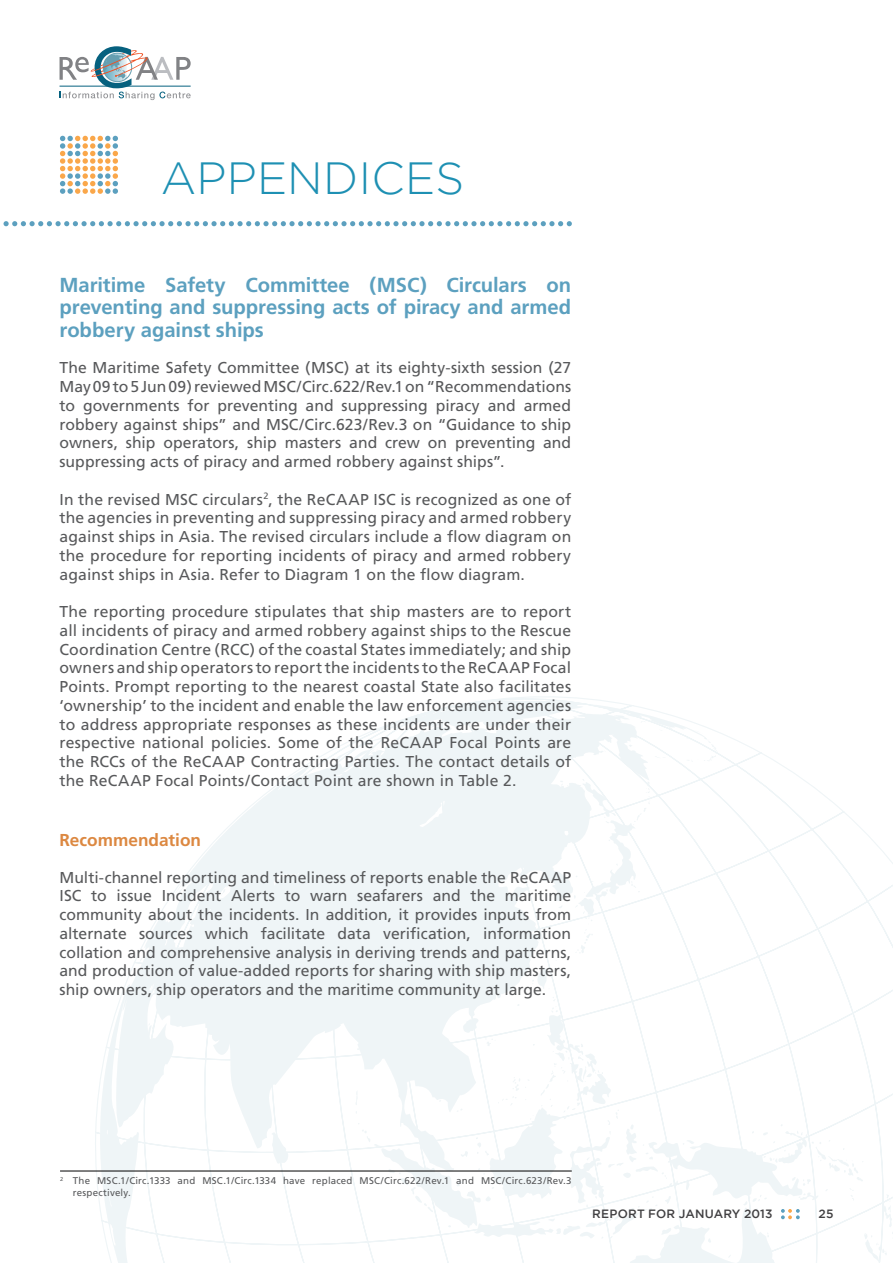
<style>
.page{position:relative;width:893px;height:1263px;background:#fff}
.page>*{position:absolute;margin:0;border:0;box-sizing:border-box;transform-origin:0 0}
.t1{font:300 45px "Gotham";letter-spacing:.005em;color:#1e90b3}
.t2{font:700 20.25px/22.5px "Frutiger";color:#5ca0bf;text-align:justify}
.t3{font:700 17.25px "Frutiger";color:#dc8841}
.t4{font:15.75px/18.8px "Frutiger";letter-spacing:.005em;color:#58595b;text-align:justify}
.t5{font:500 12px "Gotham";letter-spacing:.015em;color:#414042}
.t6{font:9.75px/12px "Frutiger";letter-spacing:.02em;color:#58595b}
</style>
<div class="page">
<svg style="left:95px;top:696px;width:798px;height:567px"></svg>
<svg style="left:781px;top:1209px;width:19px;height:10px"></svg>
<svg style="left:4px;top:221px;width:568px;height:5px"></svg>
<svg style="left:60px;top:46px;width:131px;height:54px"></svg>
<svg style="left:60px;top:136px;width:58px;height:58px"></svg>
<hr style="left:60px;top:1170px;width:512px;height:1px;background:#000">
<h1 class="t1" style="left:161px;top:153px;width:305px">APPEND ICES</h1>
<p class="t2" style="left:60px;top:273px;width:513px">Maritime Safety Committee (MSC) Circulars on preventing and suppressing acts of piracy and armed robbery against ships</p>
<p class="t4" style="left:60px;top:359px;width:513px">The Maritime Safety Committee (MSC) at its eighty-sixth session (27<br>May 09 to 5 Jun 09) reviewed MSC/Circ.622/Rev.1 on “Recommendations to governments for preventing and suppressing piracy and armed robbery against ships” and MSC/Circ.623/Rev.3 on “Guidance to ship owners, ship operators, ship masters and crew on preventing and suppressing acts of piracy and armed robbery against ships”.</p>
<p class="t4" style="left:60px;top:490px;width:513px">In the revised MSC circulars<sup>2</sup>, the ReCAAP ISC is recognized as one of the agencies in preventing and suppressing piracy and armed robbery against ships in Asia. The revised circulars include a flow diagram on the procedure for reporting incidents of piracy and armed robbery against ships in Asia. Refer to Diagram 1 on the flow diagram.</p>
<p class="t4" style="left:60px;top:602px;width:513px">The reporting procedure stipulates that ship masters are to report all incidents of piracy and armed robbery against ships to the Rescue Coordination Centre (RCC) of the coastal States immediately; and ship owners and ship operators to report the incidents to the ReCAAP Focal Points. Prompt reporting to the nearest coastal State also facilitates ‘ownership’ to the incident and enable the law enforcement agencies to address appropriate responses as these incidents are under their respective national policies. Some of the ReCAAP Focal Points are the RCCs of the ReCAAP Contracting Parties. The contact details of the ReCAAP Focal Points/Contact Point are shown in Table 2.</p>
<p class="t3" style="left:60px;top:830px;width:143px">Recommendation</p>
<p class="t4" style="left:60px;top:868px;width:513px">Multi-channel reporting and timeliness of reports enable the ReCAAP ISC to issue Incident Alerts to warn seafarers and the maritime community about the incidents. In addition, it provides inputs from alternate sources which facilitate data verification, information collation and comprehensive analysis in deriving trends and patterns, and production of value-added reports for sharing with ship masters, ship owners, ship operators and the maritime community at large.</p>
<p class="t6" style="left:73px;top:1174px;width:500px;text-indent:-13px"><sup>2</sup> The MSC.1/Circ.1333 and MSC.1/Circ.1334 have replaced MSC/Circ.622/Rev.1 and MSC/Circ.623/Rev.3 respectively.</p>
<p class="t5" style="left:592px;top:1207px;width:182px">REPORT FOR JANUARY 2013</p>
<p class="t5" style="left:818px;top:1207px;width:17px">25</p>
</div>
